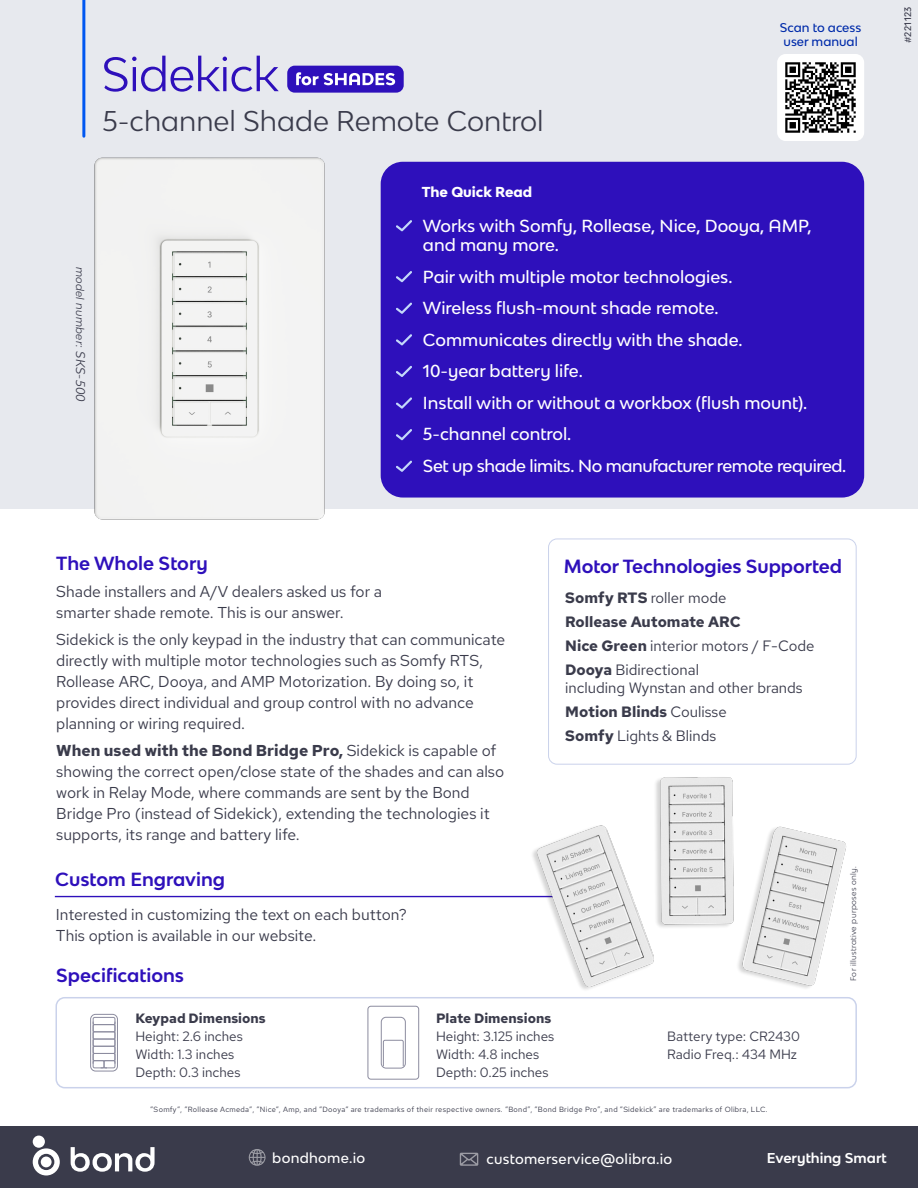
<style>
.page{position:relative;width:918px;height:1188px;background:#fff}
.page>*{position:absolute;margin:0;border:0;box-sizing:border-box;transform-origin:0 0}
.t1{font:27px "Bw Modelica SS01";color:#3a3b4b}
.t2{font:700 18px "Bw Modelica SS01";color:#2e10bb}
.t3{font:500 16.5px/31.5px "Bw Modelica SS01";color:#fff}
.t4{font:15.75px/21px "Red Hat Text";color:#3a3b4b}
.t5{font:15px/24px "Red Hat Text";color:#3a3b4b}
.t6{font:500 13.65px "Bw Modelica SS01";letter-spacing:.02em;color:#fff}
.t7{font:800 13.65px "Bw Modelica SS01";color:#fff}
.t8{font:13.5px/18px "Red Hat Text";color:#3a3b4b}
.t9{font:700 13.5px "Red Hat Text";color:#3a3b4b}
.t10{font:700 13.5px "Bw Modelica SS01";color:#fff}
.t11{font:500 12px/13.5px "Bw Modelica SS01";color:#002baa;text-align:center}
.t12{font:italic 10.5px "Bw Modelica SS01";letter-spacing:.02em;color:#3a3b4b}
.t13{font:500 9px "Bw Modelica SS01";letter-spacing:.04em;color:#3a3b4b}
.t14{font:7.5px "Red Hat Text";letter-spacing:.04em;color:#3a3b4b}
.t15{font:7.5px "Bw Modelica SS01";letter-spacing:.04em;color:#3a3b4b}
.s1{font-size:12px}
.s2{font-weight:700}
</style>
<div class="page">
<div style="left:0;top:1127px;width:918px;height:61px;background:#3a3b4b"></div>
<svg style="left:33px;top:1148px;width:27px;height:28px"></svg>
<div style="left:33px;top:1136px;width:12px;height:12px;background:#fff;border-radius:50%"></div>
<div style="left:41px;top:1157px;width:11px;height:10px;background:#fff;border-radius:50%"></div>
<svg style="left:71px;top:1147px;width:84px;height:25px"></svg>
<svg style="left:249px;top:1149px;width:17px;height:17px"></svg>
<svg style="left:460px;top:1153px;width:18px;height:13px"></svg>
<div style="left:0;top:0;width:918px;height:509px;background:#e7e9ee"></div>
<div style="left:777px;top:54px;width:87px;height:87px;background:#fff;border-radius:9px"></div>
<hr style="left:82px;top:0;width:3px;height:136px;background:#0057f1">
<div style="left:381px;top:162px;width:483px;height:336px;background:#2e10bb;border-radius:22px"></div>
<svg style="left:396px;top:220px;width:16px;height:11px"></svg>
<svg style="left:396px;top:271px;width:16px;height:11px"></svg>
<svg style="left:396px;top:303px;width:16px;height:11px"></svg>
<svg style="left:396px;top:366px;width:16px;height:11px"></svg>
<svg style="left:396px;top:397px;width:16px;height:12px"></svg>
<svg style="left:396px;top:429px;width:16px;height:11px"></svg>
<svg style="left:396px;top:461px;width:16px;height:11px"></svg>
<svg style="left:396px;top:334px;width:16px;height:12px"></svg>
<img style="left:94px;top:157px;width:231px;height:363px">
<svg style="left:104px;top:56px;width:61px;height:36px"></svg>
<svg style="left:171px;top:56px;width:108px;height:36px"></svg>
<div style="left:287px;top:66px;width:117px;height:27px;background:#2e10bb;border-radius:7px"></div>
<svg style="left:296px;top:72px;width:99px;height:13px"></svg>
<hr style="left:55px;top:896px;width:509px;height:1px;background:#2e10bb">
<div style="left:90px;top:1014px;width:28px;height:57px;border:1px solid #8c8c9f;border-radius:5px"></div>
<div style="left:93px;top:1024px;width:22px;height:8px;border:1px solid #8c8c9f;border-radius:2px"></div>
<div style="left:93px;top:1017px;width:22px;height:8px;border:1px solid #8c8c9f;border-radius:2px"></div>
<div style="left:93px;top:1031px;width:22px;height:8px;border:1px solid #8c8c9f;border-radius:2px"></div>
<div style="left:93px;top:1039px;width:22px;height:8px;border:1px solid #8c8c9f;border-radius:2px"></div>
<div style="left:93px;top:1046px;width:22px;height:8px;border:1px solid #8c8c9f;border-radius:2px"></div>
<div style="left:93px;top:1053px;width:22px;height:8px;border:1px solid #8c8c9f;border-radius:2px"></div>
<div style="left:93px;top:1060px;width:11px;height:8px;border:1px solid #8c8c9f;border-radius:2px"></div>
<div style="left:104px;top:1060px;width:11px;height:8px;border:1px solid #8c8c9f;border-radius:2px"></div>
<hr style="left:115px;top:1022px;width:1px;height:42px;background:#8c8c9f">
<hr style="left:93px;top:1022px;width:1px;height:42px;background:#8c8c9f">
<div style="left:368px;top:1006px;width:51px;height:74px;border:1px solid #8c8c9f;border-radius:3px"></div>
<div style="left:381px;top:1017px;width:25px;height:51px;border:1px solid #8c8c9f;border-radius:5px"></div>
<svg style="left:383px;top:1040px;width:21px;height:27px"></svg>
<div style="left:56px;top:997px;width:801px;height:91px;border:2px solid #cad2eb;border-radius:9px"></div>
<img style="left:502px;top:738px;width:355px;height:317px">
<img style="left:785px;top:62px;width:71px;height:71px">
<p class="t11" style="left:780px;top:21px;width:83px">Scan to acess user manual</p>
<h1 class="t1" style="left:102px;top:103px;width:443px">5-channel Shade Remote Control</h1>
<p class="t12" style="left:87px;top:267px;width:137px;rotate:90deg">model number: <span class="s1">SKS-500</span></p>
<p class="t7" style="left:422px;top:183px;width:112px">The Quick Read</p>
<p class="t3" style="left:423px;top:216px;width:390px;line-height:19.5px">Works with Somfy, Rollease, Nice, Dooya, AMP, and many more.</p>
<p class="t3" style="left:423px;top:261px;width:425px">Pair with multiple motor technologies.<br>Wireless flush-mount shade remote.<br>Communicates directly with the shade.<br>10-year battery life.<br>Install with or without a workbox (flush mount).<br>5-channel control.<br>Set up shade limits. No manufacturer remote required.</p>
<p class="t13" style="left:902px;top:43px;width:39px;rotate:-90deg">#221123</p>
<p class="t2" style="left:56px;top:552px;width:153px">The Whole Story</p>
<p class="t4" style="left:56px;top:581px;width:328px">Shade installers and A/V dealers asked us for a smarter shade remote. This is our answer.</p>
<p class="t4" style="left:56px;top:629px;width:450px">Sidekick is the only keypad in the industry that can communicate directly with multiple motor technologies such as Somfy RTS, Rollease ARC, Dooya, and AMP Motorization. By doing so, it provides direct individual and group control with no advance planning or wiring required.</p>
<p class="t4" style="left:56px;top:740px;width:450px"><span class="s2">When used with the Bond Bridge Pro,</span> Sidekick is capable of showing the correct open/close state of the shades and can also work in Relay Mode, where commands are sent by the Bond Bridge Pro (instead of Sidekick), extending the technologies it supports, its range and battery life.</p>
<p class="t2" style="left:55px;top:868px;width:171px">Custom Engraving</p>
<p class="t4" style="left:56px;top:903px;width:352px">Interested in customizing the text on each button?<br>This option is available in our website.</p>
<p class="t2" style="left:56px;top:963px;width:129px">Specifications</p>
<p class="t2" style="left:564px;top:554px;width:280px">Motor Technologies Supported</p>
<p class="t5" style="left:565px;top:586px;width:251px"><span class="s2">Somfy RTS</span> roller mode<br><span class="s2">Rollease Automate ARC<br>Nice Green</span> interior motors / F-Code<br><span class="s2">Dooya</span> Bidirectional</p>
<p class="t5" style="left:565px;top:676px;width:239px">including Wynstan and other brands<br><span class="s2">Motion Blinds</span> Coulisse<br><span class="s2">Somfy</span> Lights &amp; Blinds</p>
<p class="t15" style="left:848px;top:981px;width:116px;rotate:-90deg">For illustrative purposes only.</p>
<p class="t9" style="left:135px;top:1009px;width:132px">Keypad Dimensions</p>
<p class="t8" style="left:135px;top:1027px;width:109px">Height: 2.6 inches<br>Width: 1.3 inches<br>Depth: 0.3 inches</p>
<p class="t9" style="left:436px;top:1009px;width:117px">Plate Dimensions</p>
<p class="t8" style="left:436px;top:1027px;width:120px">Height: 3.125 inches<br>Width: 4.8 inches<br>Depth: 0.25 inches</p>
<p class="t8" style="left:667px;top:1027px;width:134px">Battery type: CR2430<br>Radio Freq.: 434 MHz</p>
<p class="t14" style="left:150px;top:1104px;width:619px">“Somfy“, “Rollease Acmeda“, “Nice“, Amp, and “Dooya“ are trademarks of their respective owners. “Bond”, “Bond Bridge Pro”, and “Sidekick” are trademarks of Olibra, LLC.</p>
<p class="t6" style="left:272px;top:1149px;width:95px">bondhome.io</p>
<p class="t6" style="left:486px;top:1150px;width:187px">customerservice@olibra.io</p>
<p class="t10" style="left:767px;top:1149px;width:122px">Everything Smart</p>
</div>
